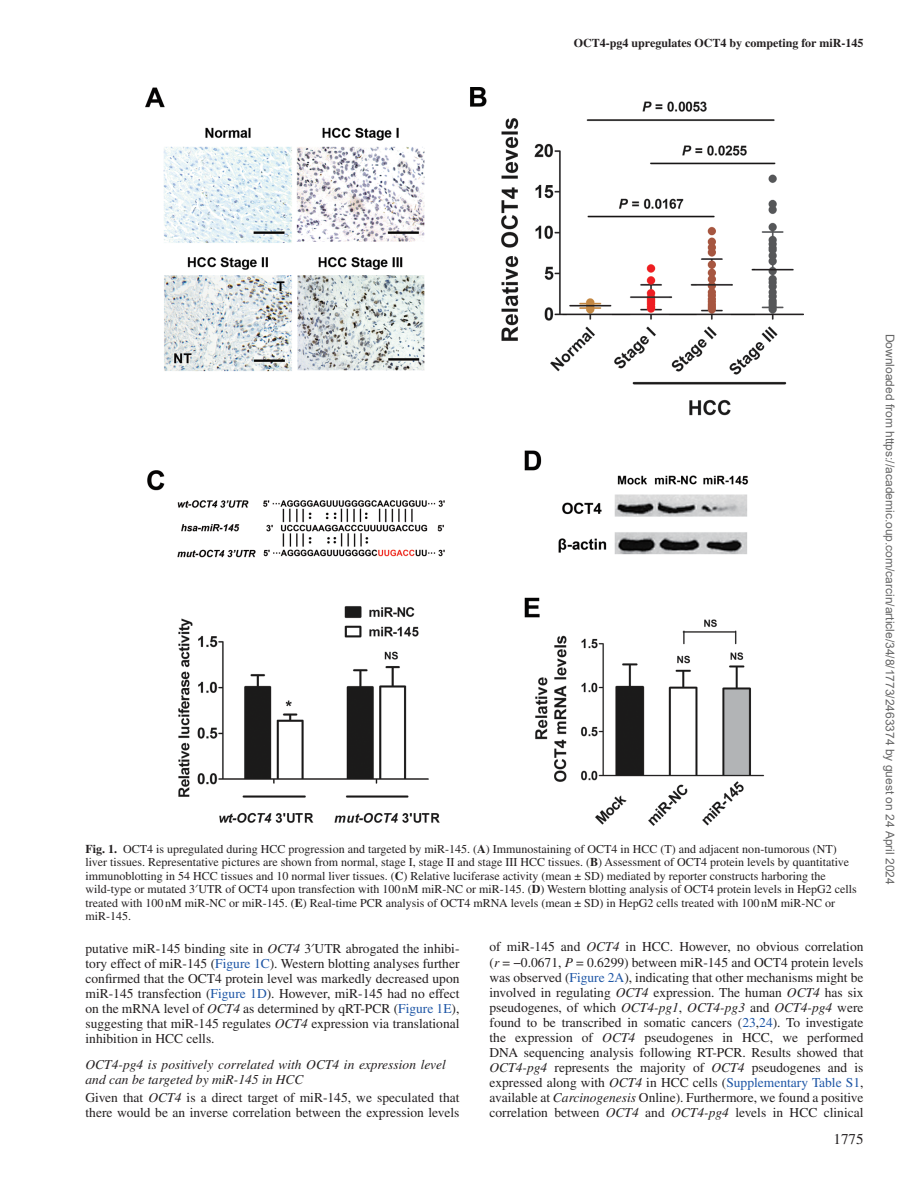
<style>
.page{position:relative;width:919px;height:1187px;background:#fff}
.page>*{position:absolute;margin:0;border:0;box-sizing:border-box;transform-origin:0 0}
.t1{font:15px "Times LT Std";color:#231f20}
.t2{font:13.5px/15px "Times LT Std";color:#231f20;text-align:justify}
.t3{font:italic 13.5px/15px "Times LT Std";color:#231f20}
.t4{font:12px/13.5px "Times LT Std";color:#231f20}
.t5{font:12px "Arial";color:#666}
.t6{font:700 12px "Times LT Std";color:#231f20}
.s1{font-weight:700}
.s2{font-family:"Gandhari Unicode"}
.s3{font-style:italic}
.s4{color:#1e56a6}
</style>
<div class="page">
<img style="left:145px;top:87px;width:658px;height:738px">
<p class="t6" style="left:574px;top:36px;width:291px">OCT4-pg4 upregulates OCT4 by competing for miR-145</p>
<p class="t4" style="left:86px;top:841px;width:772px"><span class="s1">Fig. 1.</span> OCT4 is upregulated during HCC progression and targeted by miR-145. (<span class="s1">A</span>) Immunostaining of OCT4 in HCC (T) and adjacent non-tumorous (NT) liver tissues. Representative pictures are shown from normal, stage I, stage II and stage III HCC tissues. (<span class="s1">B</span>) Assessment of OCT4 protein levels by quantitative immunoblotting in 54 HCC tissues and 10 normal liver tissues. (<span class="s1">C</span>) Relative luciferase activity (mean ± SD) mediated by reporter constructs harboring the wild-type or mutated 3<span class="s2">′</span>UTR of OCT4 upon transfection with 100nM miR-NC or miR-145. (<span class="s1">D</span>) Western blotting analysis of OCT4 protein levels in HepG2 cells treated with 100 nM miR-NC or miR-145. (<span class="s1">E</span>) Real-time PCR analysis of OCT4 mRNA levels (mean ± SD) in HepG2 cells treated with 100nM miR-NC or miR-145.</p>
<p class="t2" style="left:86px;top:940px;width:375px">putative miR-145 binding site in <span class="s3">OCT4</span> 3<span class="s2">′</span>UTR abrogated the inhibi&shy;tory effect of miR-145 (<span class="s4">Figure 1C</span>). Western blotting analyses further confirmed that the OCT4 protein level was markedly decreased upon miR-145 transfection (<span class="s4">Figure 1D</span>). However, miR-145 had no effect on the mRNA level of <span class="s3">OCT4</span> as determined by qRT-PCR (<span class="s4">Figure 1E</span>), suggesting that miR-145 regulates <span class="s3">OCT4</span> expression via translational inhibition in HCC cells.</p>
<p class="t3" style="left:86px;top:1056px;width:362px">OCT4-pg4 is positively correlated with OCT4 in expression level and can be targeted by miR-145 in HCC</p>
<p class="t2" style="left:86px;top:1089px;width:375px">Given that <span class="s3">OCT4</span> is a direct target of miR-145, we speculated that there would be an inverse correlation between the expression levels</p>
<p class="t2" style="left:489px;top:939px;width:375px">of miR-145 and <span class="s3">OCT4</span> in HCC. However, no obvious correlation (<span class="s3">r</span> = −0.0671, <span class="s3">P</span> = 0.6299) between miR-145 and OCT4 protein levels was observed (<span class="s4">Figure 2A</span>), indicating that other mechanisms might be involved in regulating <span class="s3">OCT4</span> expression. The human <span class="s3">OCT4</span> has six pseudogenes, of which <span class="s3">OCT4-pg1</span>, <span class="s3">OCT4-pg3</span> and <span class="s3">OCT4-pg4</span> were found to be transcribed in somatic cancers (<span class="s4">23</span>,<span class="s4">24</span>). To investigate the expression of <span class="s3">OCT4</span> pseudogenes in HCC, we performed DNA sequencing analysis following RT-PCR. Results showed that <span class="s3">OCT4-pg4</span> represents the majority of <span class="s3">OCT4</span> pseudogenes and is expressed along with <span class="s3">OCT4</span> in HCC cells (<span class="s4">Supplementary Table S1</span>, available at <span class="s3">Carcinogenesis</span> Online). Furthermore, we found a positive correlation between <span class="s3">OCT4</span> and <span class="s3">OCT4-pg4</span> levels in HCC clinical</p>
<p class="t1" style="left:833px;top:1130px;width:31px">1775</p>
<p class="t5" style="left:894px;top:334px;width:552px;rotate:90deg">Downloaded from https://academic.oup.com/carcin/article/34/8/1773/2463374 by guest on 24 April 2024</p>
</div>
